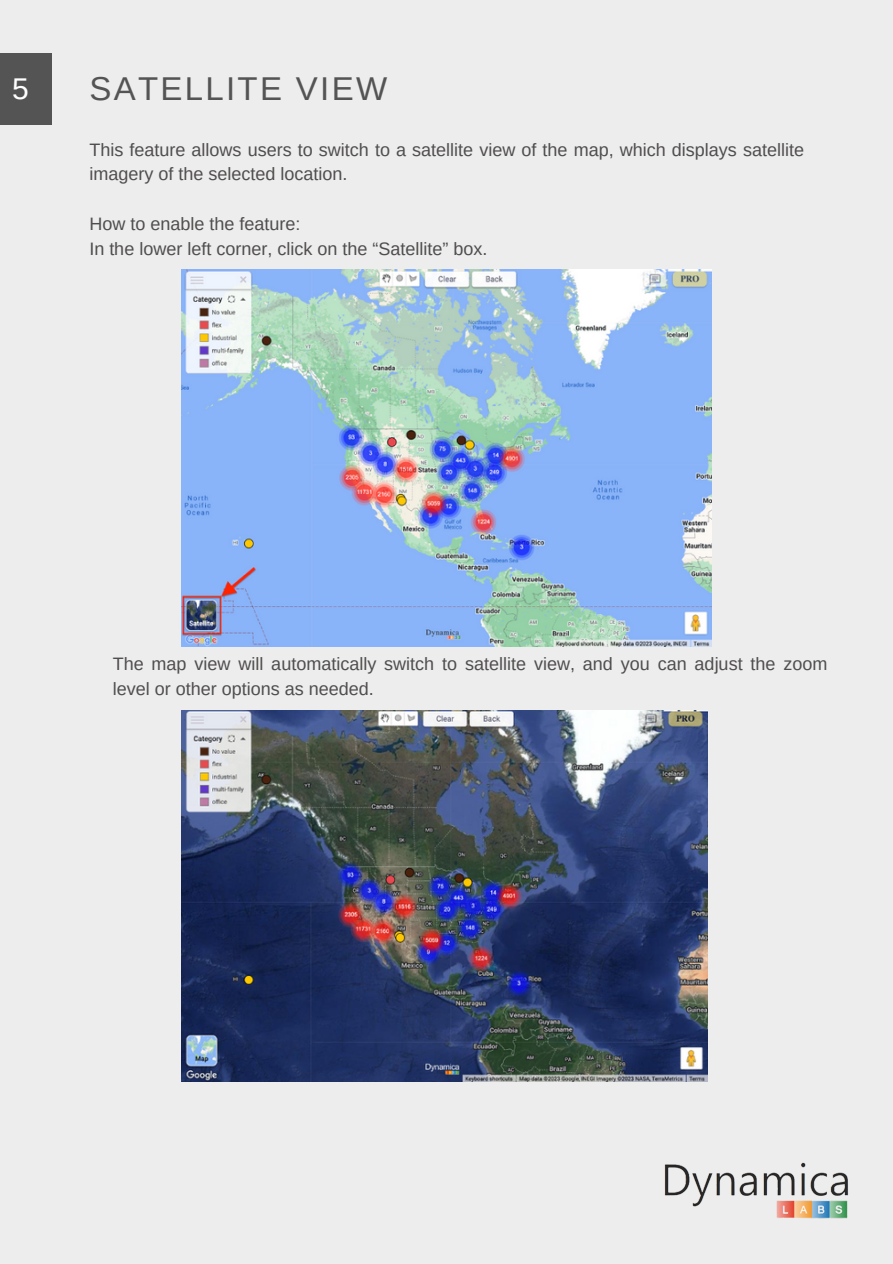
<style>
.page{position:relative;width:893px;height:1264px;background:#fff}
.page>*{position:absolute;margin:0;border:0;box-sizing:border-box;transform-origin:0 0}
.t1{font:33px "Arimo";letter-spacing:.07em;color:#545454}
.t2{font:30px "Arimo";color:#fff}
.t3{font:18px/24.8px "Arimo";color:#504d4d}
</style>
<div class="page">
<div style="left:0;top:0;width:892px;height:1263px;background:#ededed"></div>
<div style="left:0;top:54px;width:51px;height:71px;background:#545454"></div>
<img style="left:664px;top:1162px;width:185px;height:57px">
<img style="left:182px;top:270px;width:530px;height:376px">
<img style="left:182px;top:710px;width:525px;height:371px">
<p class="t2" style="left:12px;top:72px;width:18px">5</p>
<p class="t1" style="left:89px;top:70px;width:299px">SATELLITE VIEW</p>
<p class="t3" style="left:89px;top:137px;width:716px">This feature allows users to switch to a satellite view of the map, which displays satellite imagery of the selected location.</p>
<p class="t3" style="left:89px;top:211px;width:212px">How to enable the feature:</p>
<p class="t3" style="left:89px;top:236px;width:399px">In the lower left corner, click on the “Satellite” box.</p>
<p class="t3" style="left:113px;top:651px;width:716px">The map view will automatically switch to satellite view, and you can adjust the zoom level or other options as needed.</p>
</div>
